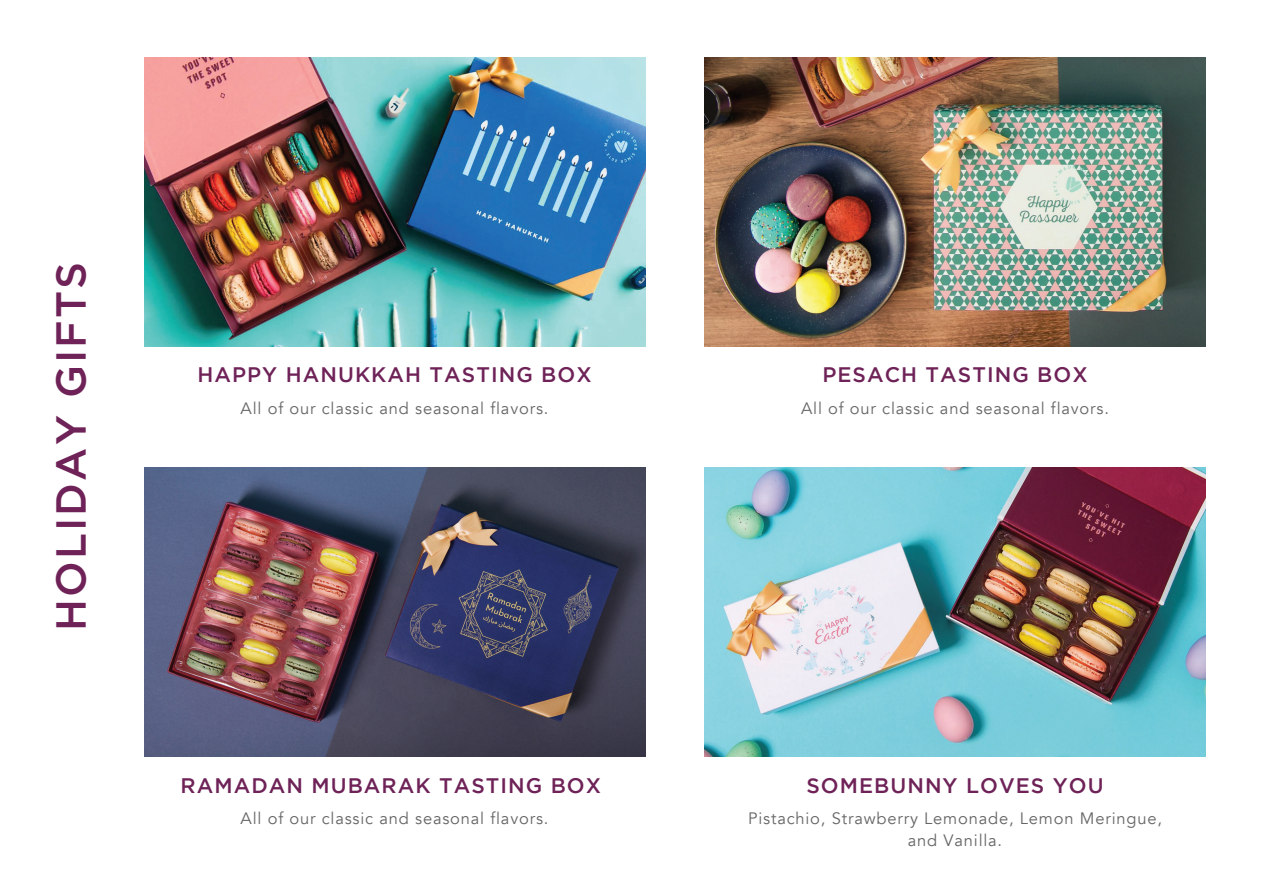
<style>
.page{position:relative;width:1263px;height:893px;background:#fff}
.page>*{position:absolute;margin:0;border:0;box-sizing:border-box;transform-origin:0 0}
.t1{font:500 42px "Gotham";letter-spacing:.05em;color:#6e2257}
.t2{font:500 21px "Gotham";letter-spacing:.05em;color:#6e2257}
.t3{font:16.5px/22.5px "Avenir";letter-spacing:.05em;color:#666;text-align:center}
</style>
<div class="page">
<img style="left:145px;top:57px;width:501px;height:290px">
<img style="left:705px;top:57px;width:501px;height:290px">
<img style="left:145px;top:467px;width:501px;height:290px">
<img style="left:705px;top:467px;width:501px;height:290px">
<h1 class="t1" style="left:44px;top:631px;width:370px;rotate:-90deg">HOLIDAY GIFTS</h1>
<p class="t2" style="left:197px;top:363px;width:396px">HAPPY HANUKKAH TASTING BOX</p>
<p class="t3" style="left:241px;top:397px;width:309px">All of our classic and seasonal flavors.</p>
<p class="t2" style="left:181px;top:773px;width:422px">RAMADAN MUBARAK TASTING BOX</p>
<p class="t3" style="left:241px;top:807px;width:309px">All of our classic and seasonal flavors.</p>
<p class="t2" style="left:822px;top:363px;width:267px">PESACH TASTING BOX</p>
<p class="t3" style="left:801px;top:397px;width:309px">All of our classic and seasonal flavors.</p>
<p class="t2" style="left:806px;top:773px;width:299px">SOMEBUNNY LOVES YOU</p>
<p class="t3" style="left:748px;top:807px;width:415px">Pistachio, Strawberry Lemonade, Lemon Meringue, and Vanilla.</p>
</div>
